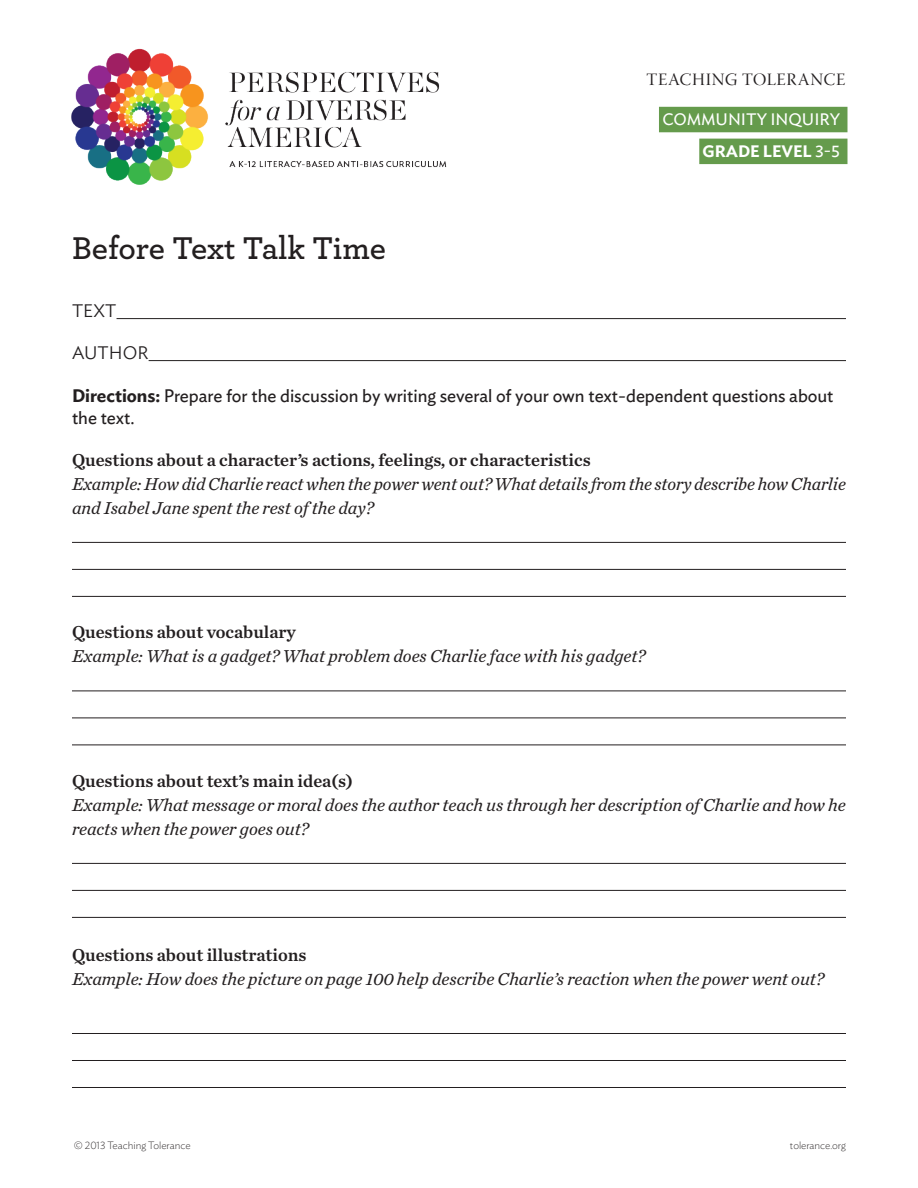
<style>
.page{position:relative;width:918px;height:1188px;background:#fff}
.page>*{position:absolute;margin:0;border:0;box-sizing:border-box;transform-origin:0 0}
.t1{font:600 33px "Archer";letter-spacing:-.01em;color:#231f20}
.t2{font:italic 18px/24px "Chronicle Text G2";color:#231f20}
.t3{font:18px "Chronicle Text G2 Semi";color:#231f20}
.t4{font:18px/21.6px "Ideal Sans";color:#231f20}
.t5{font:300 18px "Ideal Sans";color:#231f20}
.t6{font:17.25px "Warnock Pro Disp";letter-spacing:.04em;color:#231f20}
.t7{font:16.5px/31.8px "Ideal Sans";color:#fff;text-align:right}
.t8{font:200 10.5px "Ideal Sans";color:#231f20}
.s1{font-weight:600}
</style>
<div class="page">
<img style="left:71px;top:48px;width:376px;height:137px">
<div style="left:659px;top:107px;width:188px;height:25px;background:#659b4c"></div>
<div style="left:699px;top:139px;width:148px;height:25px;background:#659b4c"></div>
<hr style="left:117px;top:318px;width:729px;height:1px;background:#231f20">
<hr style="left:149px;top:360px;width:697px;height:1px;background:#231f20">
<hr style="left:72px;top:542px;width:774px;height:1px;background:#231f20">
<hr style="left:72px;top:569px;width:774px;height:1px;background:#231f20">
<hr style="left:72px;top:596px;width:774px;height:1px;background:#231f20">
<hr style="left:72px;top:690px;width:774px;height:1px;background:#231f20">
<hr style="left:72px;top:717px;width:774px;height:1px;background:#231f20">
<hr style="left:72px;top:744px;width:774px;height:1px;background:#231f20">
<hr style="left:72px;top:863px;width:774px;height:1px;background:#231f20">
<hr style="left:72px;top:890px;width:774px;height:1px;background:#231f20">
<hr style="left:72px;top:917px;width:774px;height:1px;background:#231f20">
<hr style="left:72px;top:1033px;width:774px;height:1px;background:#231f20">
<hr style="left:72px;top:1060px;width:774px;height:1px;background:#231f20">
<hr style="left:72px;top:1087px;width:774px;height:1px;background:#231f20">
<p class="t6" style="left:647px;top:70px;width:200px">TEACHING TOLERANCE</p>
<h1 class="t1" style="left:72px;top:224px;width:316px">Before Text Talk Time</h1>
<p class="t7" style="left:662px;top:102px;width:179px">COMMUNITY INQUIRY<br><span class="s1">GRADE LEVEL</span> 3-5</p>
<p class="t5" style="left:72px;top:297px;width:46px">TEXT</p>
<p class="t5" style="left:72px;top:339px;width:78px">AUTHOR</p>
<p class="t4" style="left:72px;top:384px;width:763px"><span class="s1">Directions:</span> Prepare for the discussion by writing several of your own text-dependent questions about the text.</p>
<p class="t3" style="left:72px;top:446px;width:520px">Questions about a character’s actions, feelings, or characteristics</p>
<p class="t2" style="left:72px;top:471px;width:775px">Example: How did Charlie react when the power went out? What details from the story describe how Charlie and Isabel Jane spent the rest of the day?</p>
<p class="t3" style="left:72px;top:618px;width:225px">Questions about vocabulary</p>
<p class="t2" style="left:72px;top:643px;width:575px">Example: What is a gadget? What problem does Charlie face with his gadget?</p>
<p class="t3" style="left:72px;top:767px;width:282px">Questions about text’s main idea(s)</p>
<p class="t2" style="left:72px;top:792px;width:775px">Example: What message or moral does the author teach us through her description of Charlie and how he reacts when the power goes out?</p>
<p class="t3" style="left:72px;top:941px;width:236px">Questions about illustrations</p>
<p class="t2" style="left:72px;top:966px;width:753px">Example: How does the picture on page 100 help describe Charlie’s reaction when the power went out?</p>
<p class="t8" style="left:74px;top:1137px;width:118px">© 2013 Teaching Tolerance</p>
<p class="t8" style="left:790px;top:1137px;width:58px">tolerance.org</p>
</div>
